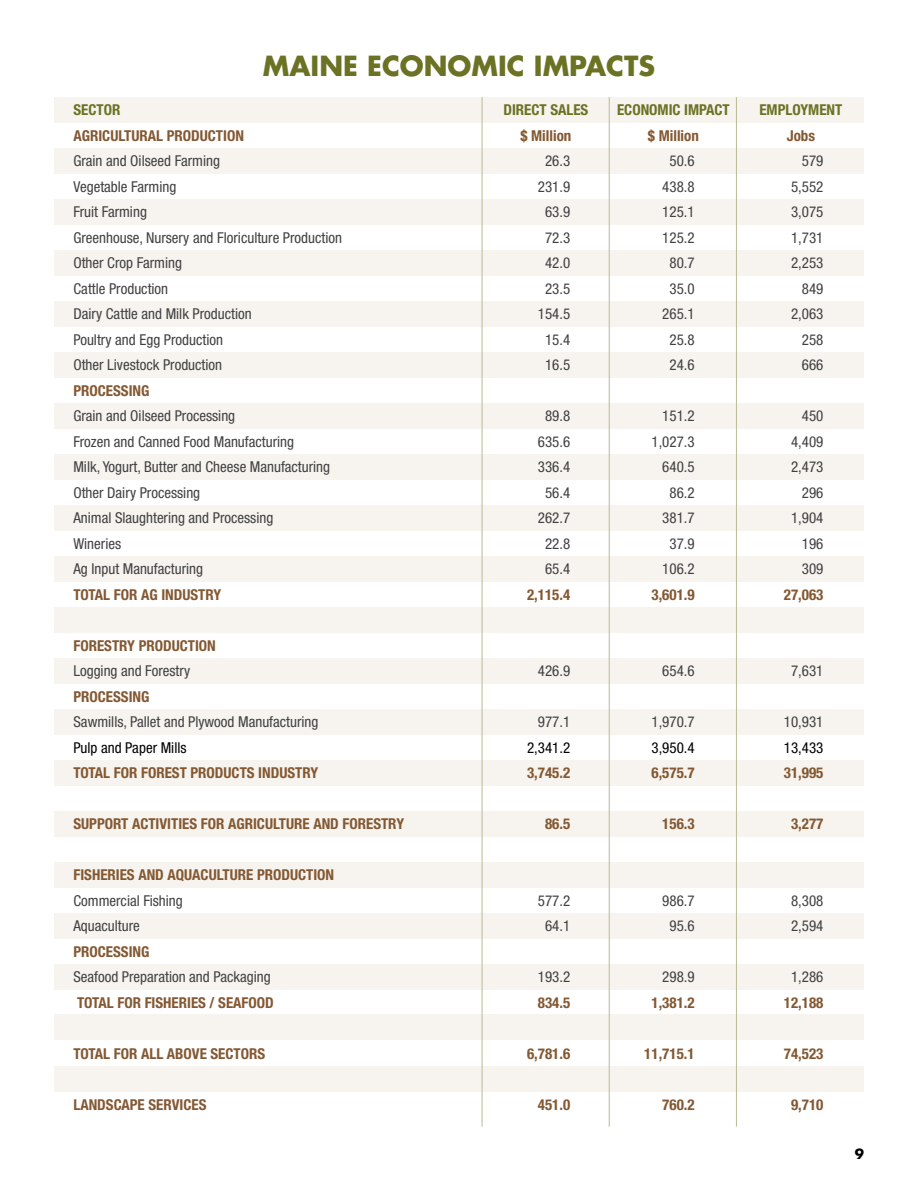
<style>
.page{position:relative;width:918px;height:1188px;background:#fff}
.page>*{position:absolute;margin:0;border:0;box-sizing:border-box;transform-origin:0 0}
.t1{font:700 27px "Futura";color:#6b7223}
.t2{font:condensed 15px "Helvetica Neue";color:#414042}
.t3{font:700 condensed 15px "Helvetica Neue";color:#835832}
.t4{font:700 condensed 15px "Helvetica Neue";color:#6b7223}
.t5{font:condensed 15px "Helvetica Neue";color:#000}
.t6{font:700 13.5px "Futura";color:#000}
</style>
<div class="page">
<div style="left:54px;top:1015px;width:810px;height:25px;background:#f7f4ef"></div>
<div style="left:54px;top:1066px;width:810px;height:26px;background:#f7f4ef"></div>
<div style="left:54px;top:97px;width:810px;height:26px;background:#f7f4ef"></div>
<div style="left:54px;top:148px;width:810px;height:26px;background:#f7f4ef"></div>
<div style="left:54px;top:199px;width:810px;height:26px;background:#f7f4ef"></div>
<div style="left:54px;top:250px;width:810px;height:26px;background:#f7f4ef"></div>
<div style="left:54px;top:301px;width:810px;height:26px;background:#f7f4ef"></div>
<div style="left:54px;top:352px;width:810px;height:26px;background:#f7f4ef"></div>
<div style="left:54px;top:403px;width:810px;height:26px;background:#f7f4ef"></div>
<div style="left:54px;top:454px;width:810px;height:26px;background:#f7f4ef"></div>
<div style="left:54px;top:505px;width:810px;height:26px;background:#f7f4ef"></div>
<div style="left:54px;top:556px;width:810px;height:26px;background:#f7f4ef"></div>
<div style="left:54px;top:607px;width:810px;height:26px;background:#f7f4ef"></div>
<div style="left:54px;top:658px;width:810px;height:26px;background:#f7f4ef"></div>
<div style="left:54px;top:709px;width:810px;height:26px;background:#f7f4ef"></div>
<div style="left:54px;top:760px;width:810px;height:26px;background:#f7f4ef"></div>
<div style="left:54px;top:811px;width:810px;height:26px;background:#f7f4ef"></div>
<div style="left:54px;top:862px;width:810px;height:26px;background:#f7f4ef"></div>
<div style="left:54px;top:913px;width:810px;height:26px;background:#f7f4ef"></div>
<div style="left:54px;top:964px;width:810px;height:26px;background:#f7f4ef"></div>
<hr style="left:609px;top:97px;width:1px;height:1030px;background:#b9ba93">
<hr style="left:482px;top:97px;width:1px;height:1030px;background:#b9ba93">
<hr style="left:736px;top:97px;width:1px;height:1030px;background:#b9ba93">
<h1 class="t1" style="left:263px;top:47px;width:394px">MAINE ECONOMIC IMPACTS</h1>
<p class="t4" style="left:73px;top:101px;width:48px">SECTOR</p>
<p class="t4" style="left:503px;top:101px;width:86px">DIRECT SALES</p>
<p class="t4" style="left:617px;top:101px;width:114px">ECONOMIC IMPACT</p>
<p class="t4" style="left:759px;top:101px;width:84px">EMPLOYMENT</p>
<p class="t3" style="left:73px;top:126px;width:172px">AGRICULTURAL PRODUCTION</p>
<p class="t3" style="left:520px;top:126px;width:52px">$ Million</p>
<p class="t3" style="left:648px;top:126px;width:52px">$ Million</p>
<p class="t3" style="left:787px;top:126px;width:30px">Jobs</p>
<p class="t2" style="left:73px;top:152px;width:148px">Grain and Oilseed Farming</p>
<p class="t2" style="left:545px;top:152px;width:27px">26.3</p>
<p class="t2" style="left:670px;top:152px;width:27px">50.6</p>
<p class="t2" style="left:802px;top:152px;width:23px">579</p>
<p class="t2" style="left:73px;top:178px;width:104px">Vegetable Farming</p>
<p class="t2" style="left:538px;top:178px;width:34px">231.9</p>
<p class="t2" style="left:662px;top:178px;width:34px">438.8</p>
<p class="t2" style="left:791px;top:178px;width:34px">5,552</p>
<p class="t2" style="left:73px;top:203px;width:75px">Fruit Farming</p>
<p class="t2" style="left:545px;top:203px;width:27px">63.9</p>
<p class="t2" style="left:662px;top:203px;width:34px">125.1</p>
<p class="t2" style="left:791px;top:203px;width:34px">3,075</p>
<p class="t2" style="left:73px;top:229px;width:270px">Greenhouse, Nursery and Floriculture Production</p>
<p class="t2" style="left:545px;top:229px;width:27px">72.3</p>
<p class="t2" style="left:662px;top:229px;width:34px">125.2</p>
<p class="t2" style="left:791px;top:229px;width:34px">1,731</p>
<p class="t2" style="left:73px;top:254px;width:110px">Other Crop Farming</p>
<p class="t2" style="left:545px;top:254px;width:27px">42.0</p>
<p class="t2" style="left:670px;top:254px;width:27px">80.7</p>
<p class="t2" style="left:791px;top:254px;width:34px">2,253</p>
<p class="t2" style="left:73px;top:280px;width:96px">Cattle Production</p>
<p class="t2" style="left:545px;top:280px;width:27px">23.5</p>
<p class="t2" style="left:670px;top:280px;width:27px">35.0</p>
<p class="t2" style="left:802px;top:280px;width:23px">849</p>
<p class="t2" style="left:73px;top:305px;width:180px">Dairy Cattle and Milk Production</p>
<p class="t2" style="left:538px;top:305px;width:34px">154.5</p>
<p class="t2" style="left:662px;top:305px;width:34px">265.1</p>
<p class="t2" style="left:791px;top:305px;width:34px">2,063</p>
<p class="t2" style="left:73px;top:331px;width:151px">Poultry and Egg Production</p>
<p class="t2" style="left:545px;top:331px;width:27px">15.4</p>
<p class="t2" style="left:670px;top:331px;width:27px">25.8</p>
<p class="t2" style="left:802px;top:331px;width:23px">258</p>
<p class="t2" style="left:73px;top:356px;width:150px">Other Livestock Production</p>
<p class="t2" style="left:545px;top:356px;width:27px">16.5</p>
<p class="t2" style="left:670px;top:356px;width:27px">24.6</p>
<p class="t2" style="left:802px;top:356px;width:23px">666</p>
<p class="t3" style="left:73px;top:381px;width:78px">PROCESSING</p>
<p class="t2" style="left:73px;top:407px;width:163px">Grain and Oilseed Processing</p>
<p class="t2" style="left:545px;top:407px;width:27px">89.8</p>
<p class="t2" style="left:662px;top:407px;width:34px">151.2</p>
<p class="t2" style="left:802px;top:407px;width:23px">450</p>
<p class="t2" style="left:73px;top:433px;width:222px">Frozen and Canned Food Manufacturing</p>
<p class="t2" style="left:538px;top:433px;width:34px">635.6</p>
<p class="t2" style="left:652px;top:433px;width:45px">1,027.3</p>
<p class="t2" style="left:791px;top:433px;width:34px">4,409</p>
<p class="t2" style="left:73px;top:458px;width:258px">Milk, Yogurt, Butter and Cheese Manufacturing</p>
<p class="t2" style="left:538px;top:458px;width:34px">336.4</p>
<p class="t2" style="left:662px;top:458px;width:34px">640.5</p>
<p class="t2" style="left:791px;top:458px;width:34px">2,473</p>
<p class="t2" style="left:73px;top:484px;width:128px">Other Dairy Processing</p>
<p class="t2" style="left:545px;top:484px;width:27px">56.4</p>
<p class="t2" style="left:670px;top:484px;width:27px">86.2</p>
<p class="t2" style="left:802px;top:484px;width:23px">296</p>
<p class="t2" style="left:73px;top:509px;width:201px">Animal Slaughtering and Processing</p>
<p class="t2" style="left:538px;top:509px;width:34px">262.7</p>
<p class="t2" style="left:662px;top:509px;width:34px">381.7</p>
<p class="t2" style="left:791px;top:509px;width:34px">1,904</p>
<p class="t2" style="left:73px;top:535px;width:49px">Wineries</p>
<p class="t2" style="left:545px;top:535px;width:27px">22.8</p>
<p class="t2" style="left:670px;top:535px;width:27px">37.9</p>
<p class="t2" style="left:802px;top:535px;width:23px">196</p>
<p class="t2" style="left:73px;top:560px;width:131px">Ag Input Manufacturing</p>
<p class="t2" style="left:545px;top:560px;width:27px">65.4</p>
<p class="t2" style="left:662px;top:560px;width:34px">106.2</p>
<p class="t2" style="left:802px;top:560px;width:23px">309</p>
<p class="t3" style="left:73px;top:585px;width:149px">TOTAL FOR AG INDUSTRY</p>
<p class="t3" style="left:527px;top:585px;width:45px">2,115.4</p>
<p class="t3" style="left:652px;top:585px;width:45px">3,601.9</p>
<p class="t3" style="left:784px;top:585px;width:41px">27,063</p>
<p class="t3" style="left:73px;top:636px;width:144px">FORESTRY PRODUCTION</p>
<p class="t2" style="left:73px;top:662px;width:118px">Logging and Forestry</p>
<p class="t2" style="left:538px;top:662px;width:34px">426.9</p>
<p class="t2" style="left:662px;top:662px;width:34px">654.6</p>
<p class="t2" style="left:791px;top:662px;width:34px">7,631</p>
<p class="t3" style="left:73px;top:687px;width:78px">PROCESSING</p>
<p class="t2" style="left:73px;top:713px;width:247px">Sawmills, Pallet and Plywood Manufacturing</p>
<p class="t2" style="left:538px;top:713px;width:34px">977.1</p>
<p class="t2" style="left:652px;top:713px;width:45px">1,970.7</p>
<p class="t2" style="left:784px;top:713px;width:41px">10,931</p>
<p class="t5" style="left:73px;top:739px;width:115px">Pulp and Paper Mills</p>
<p class="t5" style="left:527px;top:739px;width:45px">2,341.2</p>
<p class="t5" style="left:652px;top:739px;width:45px">3,950.4</p>
<p class="t5" style="left:784px;top:739px;width:41px">13,433</p>
<p class="t3" style="left:73px;top:764px;width:246px">TOTAL FOR FOREST PRODUCTS INDUSTRY</p>
<p class="t3" style="left:527px;top:764px;width:45px">3,745.2</p>
<p class="t3" style="left:652px;top:764px;width:45px">6,575.7</p>
<p class="t3" style="left:784px;top:764px;width:41px">31,995</p>
<p class="t3" style="left:73px;top:815px;width:332px">SUPPORT ACTIVITIES FOR AGRICULTURE AND FORESTRY</p>
<p class="t3" style="left:545px;top:815px;width:27px">86.5</p>
<p class="t3" style="left:662px;top:815px;width:34px">156.3</p>
<p class="t3" style="left:791px;top:815px;width:34px">3,277</p>
<p class="t3" style="left:73px;top:866px;width:262px">FISHERIES AND AQUACULTURE PRODUCTION</p>
<p class="t2" style="left:73px;top:892px;width:111px">Commercial Fishing</p>
<p class="t2" style="left:538px;top:892px;width:34px">577.2</p>
<p class="t2" style="left:662px;top:892px;width:34px">986.7</p>
<p class="t2" style="left:791px;top:892px;width:34px">8,308</p>
<p class="t2" style="left:73px;top:917px;width:68px">Aquaculture</p>
<p class="t2" style="left:545px;top:917px;width:27px">64.1</p>
<p class="t2" style="left:670px;top:917px;width:27px">95.6</p>
<p class="t2" style="left:791px;top:917px;width:34px">2,594</p>
<p class="t3" style="left:73px;top:942px;width:78px">PROCESSING</p>
<p class="t2" style="left:73px;top:968px;width:199px">Seafood Preparation and Packaging</p>
<p class="t2" style="left:538px;top:968px;width:34px">193.2</p>
<p class="t2" style="left:662px;top:968px;width:34px">298.9</p>
<p class="t2" style="left:791px;top:968px;width:34px">1,286</p>
<p class="t3" style="left:77px;top:993px;width:198px">TOTAL FOR FISHERIES / SEAFOOD</p>
<p class="t3" style="left:538px;top:993px;width:34px">834.5</p>
<p class="t3" style="left:652px;top:993px;width:45px">1,381.2</p>
<p class="t3" style="left:784px;top:993px;width:41px">12,188</p>
<p class="t3" style="left:73px;top:1044px;width:193px">TOTAL FOR ALL ABOVE SECTORS</p>
<p class="t3" style="left:527px;top:1044px;width:45px">6,781.6</p>
<p class="t3" style="left:644px;top:1044px;width:52px">11,715.1</p>
<p class="t3" style="left:784px;top:1044px;width:41px">74,523</p>
<p class="t3" style="left:73px;top:1095px;width:135px">LANDSCAPE SERVICES</p>
<p class="t3" style="left:538px;top:1095px;width:34px">451.0</p>
<p class="t3" style="left:662px;top:1095px;width:34px">760.2</p>
<p class="t3" style="left:791px;top:1095px;width:34px">9,710</p>
<p class="t6" style="left:855px;top:1144px;width:11px">9</p>
</div>
